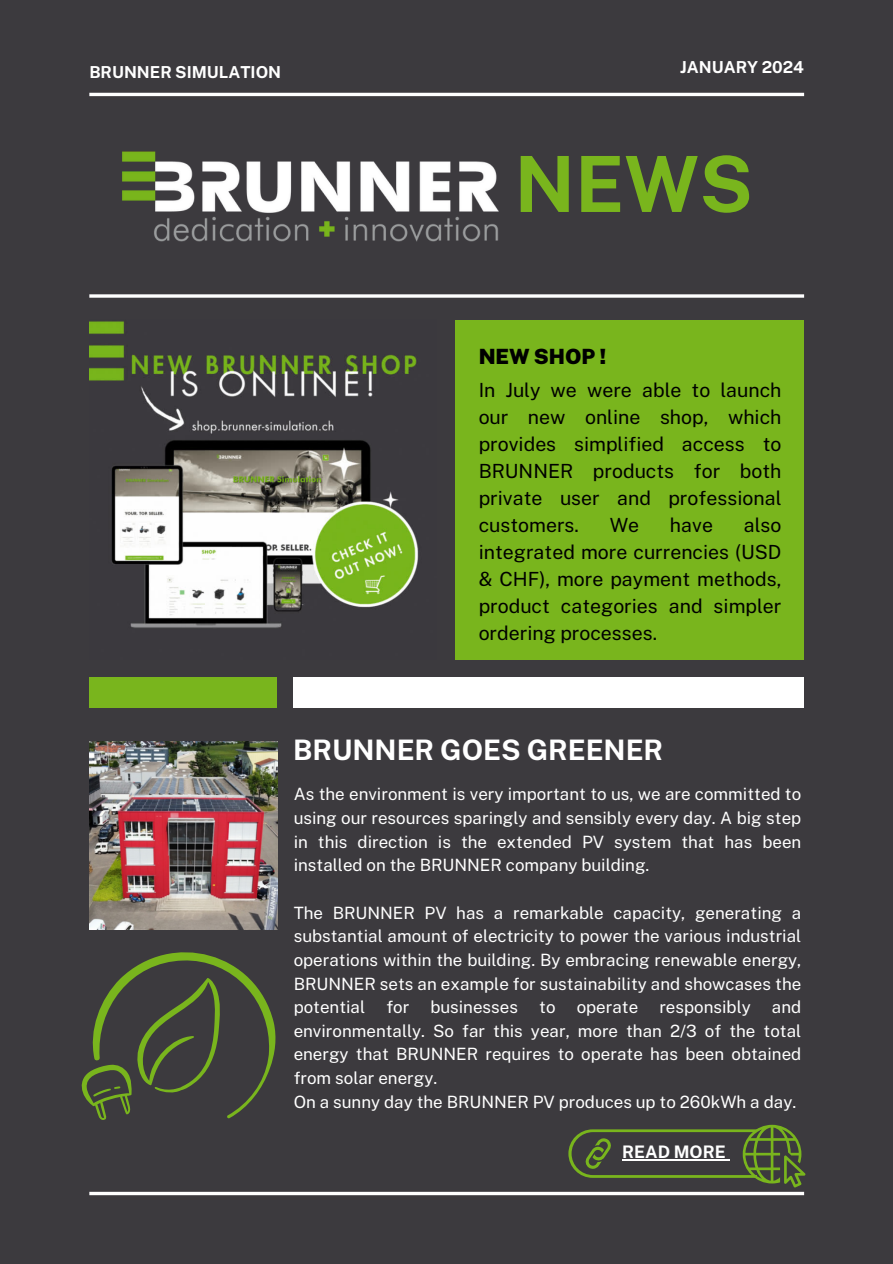
<style>
.page{position:relative;width:893px;height:1264px;background:#fff}
.page>*{position:absolute;margin:0;border:0;box-sizing:border-box;transform-origin:0 0}
.t1{font:700 77.4px "Public Sans";color:#79b51d}
.t2{font:700 28.2px "Public Sans";color:#fff}
.t3{font:900 21px "Public Sans";color:#000}
.t4{font:19.5px/27px "Public Sans";color:#000;text-align:justify}
.t5{font:700 17.25px "Public Sans";color:#fff}
.t6{font:16.95px/23.7px "Public Sans";color:#fff;text-align:justify}
.t7{font:700 16.5px "Public Sans";color:#fff}
</style>
<div class="page">
<div style="left:0;top:0;width:892px;height:1263px;background:#3c3a3e"></div>
<hr style="left:89px;top:93px;width:715px;height:3px;background:#fff">
<svg style="left:89px;top:294px;width:715px;height:4px;background:#e0e0e0"></svg>
<img style="left:89px;top:321px;width:330px;height:307px">
<div style="left:455px;top:320px;width:349px;height:339px;background:#79b51d"></div>
<div style="left:294px;top:677px;width:510px;height:30px;background:#fff"></div>
<svg style="left:89px;top:1191px;width:715px;height:4px;background:#d6d6d7"></svg>
<img style="left:122px;top:151px;width:377px;height:91px">
<img style="left:89px;top:741px;width:188px;height:188px">
<svg style="left:81px;top:929px;width:196px;height:191px"></svg>
<svg style="left:568px;top:1124px;width:237px;height:63px"></svg>
<div style="left:89px;top:677px;width:188px;height:30px;background:#79b51d"></div>
<p class="t7" style="left:89px;top:62px;width:193px">BRUNNER SIMULATION</p>
<p class="t7" style="left:680px;top:57px;width:125px">JANUARY 2024</p>
<h1 class="t1" style="left:514px;top:138px;width:240px">NEWS</h1>
<p class="t3" style="left:478px;top:343px;width:129px">NEW SHOP !</p>
<p class="t4" style="left:478px;top:376px;width:304px">In July we were able to launch our new online shop, which provides simplified access to BRUNNER products for both private user and professional customers.</p>
<p class="t4" style="left:478px;top:511px;width:304px;text-indent:265px">also integrated more currencies (USD &amp; CHF), more payment methods, product categories and simpler ordering processes.</p>
<p class="t4" style="left:609px;top:511px;width:31px">We</p>
<p class="t4" style="left:670px;top:511px;width:45px">have</p>
<h2 class="t2" style="left:293px;top:733px;width:372px">BRUNNER GOES GREENER</h2>
<p class="t6" style="left:294px;top:782px;width:509px">As the environment is very important to us, we are committed to using our resources sparingly and sensibly every day. A big step in this direction is the extended PV system that has been installed on the BRUNNER company building.</p>
<p class="t6" style="left:294px;top:900px;width:509px;text-align:left">The BRUNNER PV has a remarkable capacity, generating a substantial amount of electricity to power the various industrial operations within the building. By embracing renewable energy, BRUNNER sets an example for sustainability and showcases the potential for businesses to operate responsibly and environmentally. So far this year, more than 2/3 of the total energy that BRUNNER requires to operate has been obtained from solar energy.<br>On a sunny day the BRUNNER PV produces up to 260kWh a day.</p>
<p class="t5" style="left:622px;top:1142px;width:105px">READ MORE</p>
</div>
